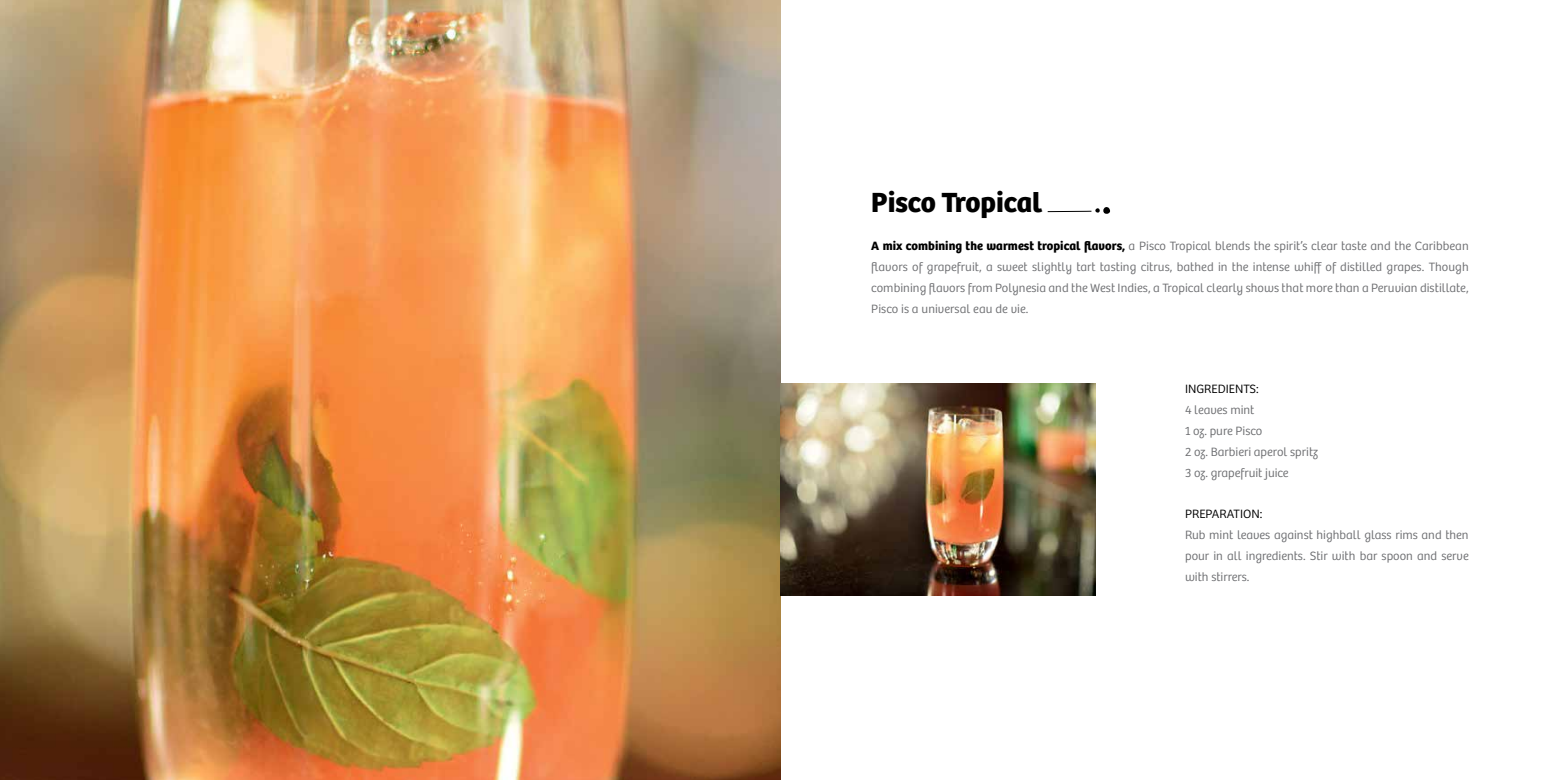
<style>
.page{position:relative;width:1560px;height:780px;background:#fff}
.page>*{position:absolute;margin:0;border:0;box-sizing:border-box;transform-origin:0 0}
.t1{font:700 28.75px "Bree Peru";color:#000}
.t2{font:300 12.5px/21px "Bree Peru";color:#6d6e71;text-align:justify}
.t3{font:300 12.5px "Bree Peru";color:#000}
.s1{font-weight:700;color:#000}
</style>
<div class="page">
<img style="left:0;top:0;width:780px;height:780px">
<img style="left:780px;top:383px;width:315px;height:212px">
<svg style="left:1047px;top:207px;width:62px;height:7px"></svg>
<h1 class="t1" style="left:871px;top:185px;width:172px">Pisco Tropical</h1>
<p class="t2" style="left:871px;top:236px;width:599px"><span class="s1">A mix combining the warmest tropical flavors,</span> a Pisco Tropical blends the spirit’s clear taste and the Caribbean flavors of grapefruit, a sweet slightly tart tasting citrus, bathed in the intense whiff of distilled grapes. Though combining flavors from Polynesia and the West Indies, a Tropical clearly shows that more than a Peruvian distillate, Pisco is a universal eau de vie.</p>
<p class="t3" style="left:1184px;top:381px;width:75px">INGREDIENTS:</p>
<p class="t2" style="left:1184px;top:399px;width:134px;text-align:left">4 leaves mint<br>1 oz. pure Pisco<br>2 oz. Barbieri aperol spritz<br>3 oz. grapefruit juice</p>
<p class="t3" style="left:1184px;top:506px;width:79px">PREPARATION:</p>
<p class="t2" style="left:1184px;top:524px;width:285px">Rub mint leaves against highball glass rims and then pour in all ingredients. Stir with bar spoon and serve with stirrers.</p>
</div>
